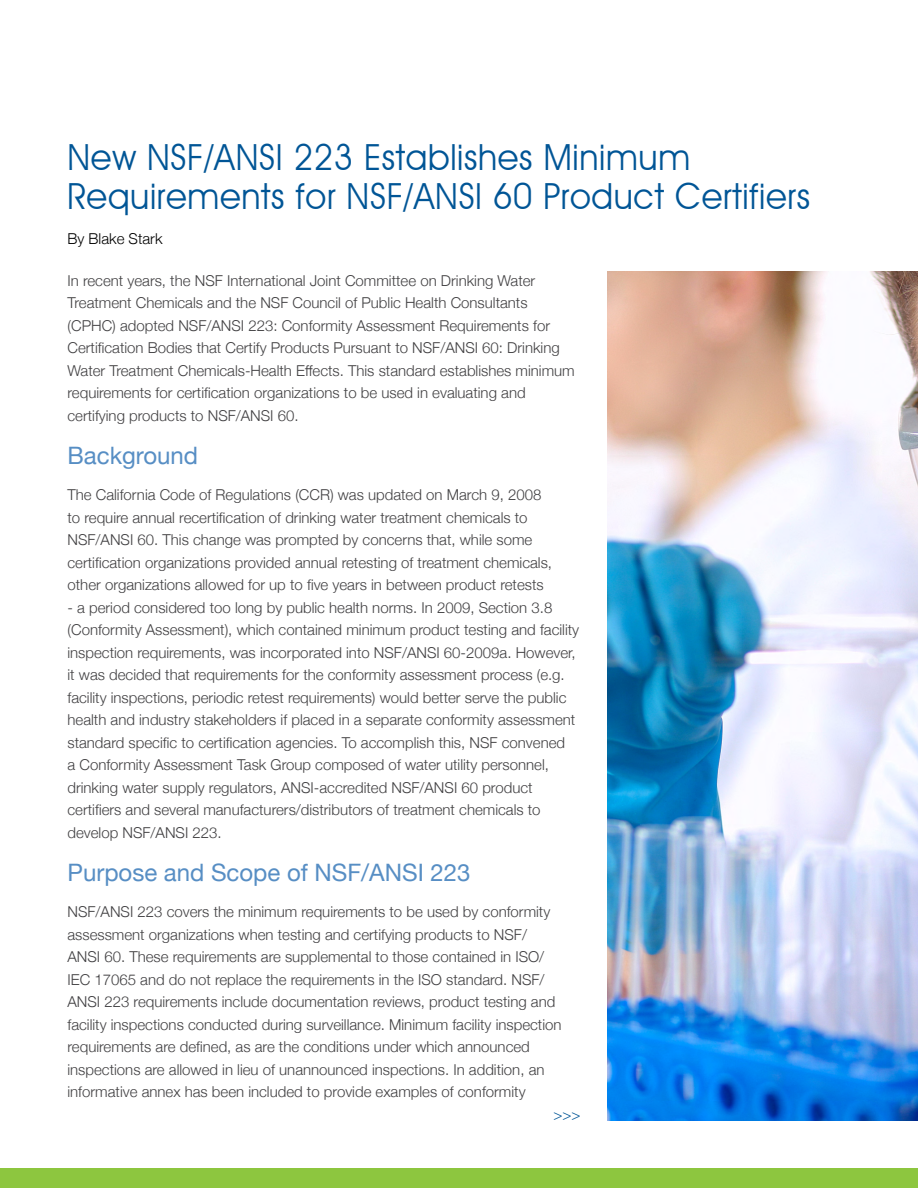
<style>
.page{position:relative;width:918px;height:1188px;background:#fff}
.page>*{position:absolute;margin:0;border:0;box-sizing:border-box;transform-origin:0 0}
.t1{font:36px/39px "Avant Garde IT Cby BT";letter-spacing:.02em;color:#005596;scale:.95 1}
.t2{font:24px "Helvetica Neue";color:#578ec4}
.t3{font:300 15px/22.5px "Helvetica Neue";color:#414042}
.t4{font:300 15px "Helvetica Neue";color:#000}
.t5{font:300 15px "Helvetica Neue";color:#005596}
</style>
<div class="page">
<div style="left:0;top:1168px;width:918px;height:20px;background:#8dc63f"></div>
<img style="left:608px;top:271px;width:310px;height:849px">
<h1 class="t1" style="left:68px;top:137px;width:783px">New NSF/ANSI 223 Establishes Minimum<br>Requirements for NSF/ANSI 60 Product Certifiers</h1>
<p class="t4" style="left:68px;top:227px;width:97px">By Blake Stark</p>
<p class="t3" style="left:68px;top:268px;width:509px">In recent years, the NSF International Joint Committee on Drinking Water Treatment Chemicals and the NSF Council of Public Health Consultants (CPHC) adopted NSF/ANSI 223: Conformity Assessment Requirements for Certification Bodies that Certify Products Pursuant to NSF/ANSI 60: Drinking Water Treatment Chemicals-Health Effects. This standard establishes minimum requirements for certification organizations to be used in evaluating and certifying products to NSF/ANSI 60.</p>
<h2 class="t2" style="left:68px;top:438px;width:132px">Background</h2>
<p class="t3" style="left:68px;top:482px;width:486px">The California Code of Regulations (CCR) was updated on March 9, 2008 to require annual recertification of drinking water treatment chemicals to NSF/ANSI 60. This change was prompted by concerns that, while some certification organizations provided annual retesting of treatment chemicals, other organizations allowed for up to five years in between product retests</p>
<p class="t3" style="left:68px;top:595px;width:513px">- a period considered too long by public health norms. In 2009, Section 3.8 (Conformity Assessment), which contained minimum product testing and facility inspection requirements, was incorporated into NSF/ANSI 60-2009a. However, it was decided that requirements for the conformity assessment process (e.g. facility inspections, periodic retest requirements) would better serve the public health and industry stakeholders if placed in a separate conformity assessment standard specific to certification agencies. To accomplish this, NSF convened<br>a Conformity Assessment Task Group composed of water utility personnel, drinking water supply regulators, ANSI-accredited NSF/ANSI 60 product certifiers and several manufacturers/distributors of treatment chemicals to develop NSF/ANSI 223.</p>
<h2 class="t2" style="left:68px;top:855px;width:405px">Purpose and Scope of NSF/ANSI 223</h2>
<p class="t3" style="left:68px;top:899px;width:496px">NSF/ANSI 223 covers the minimum requirements to be used by conformity assessment organizations when testing and certifying products to NSF/ ANSI 60. These requirements are supplemental to those contained in ISO/ IEC 17065 and do not replace the requirements in the ISO standard. NSF/ ANSI 223 requirements include documentation reviews, product testing and facility inspections conducted during surveillance. Minimum facility inspection requirements are defined, as are the conditions under which announced inspections are allowed in lieu of unannounced inspections. In addition, an informative annex has been included to provide examples of conformity</p>
<p class="t5" style="left:554px;top:1103px;width:28px">&gt;&gt;&gt;</p>
</div>
